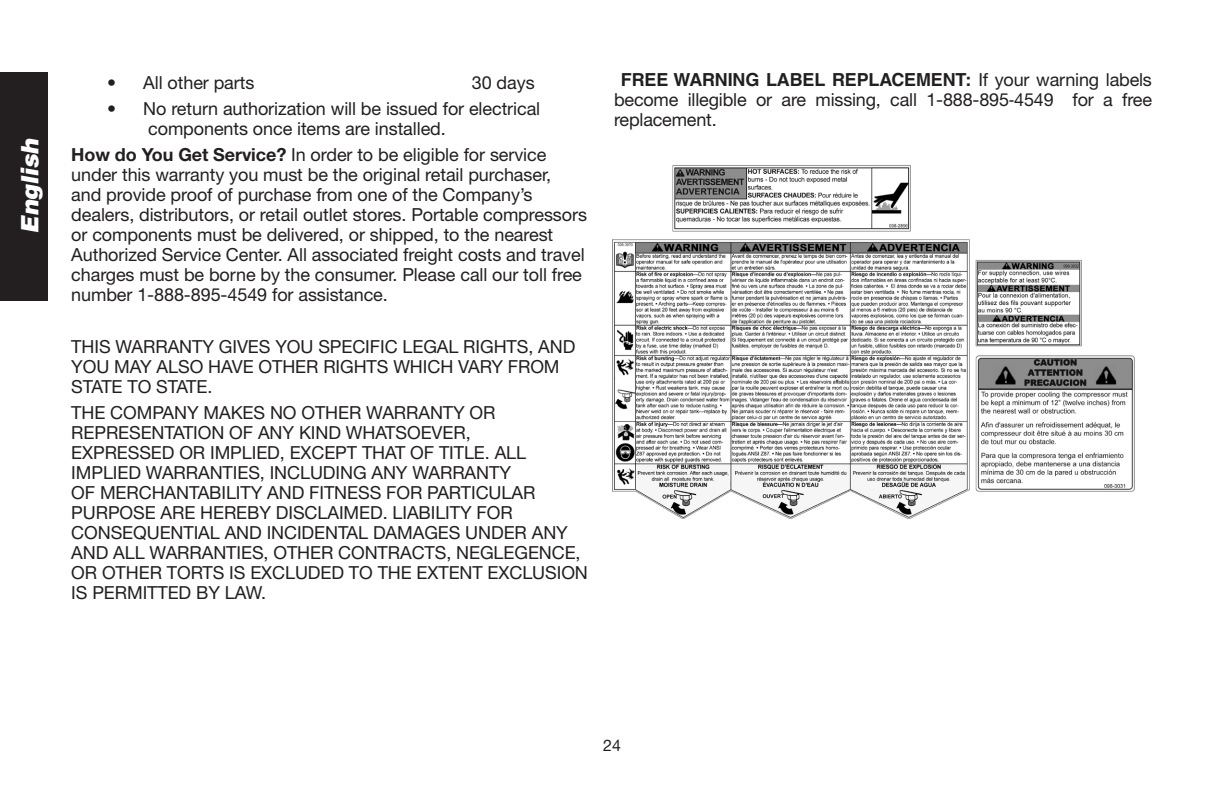
<style>
.page{position:relative;width:1224px;height:792px;background:#fff}
.page>*{position:absolute;margin:0;border:0;box-sizing:border-box;transform-origin:0 0}
.t1{font:italic 900 24px "Helvetica LT Std";color:#fff}
._00-Section_Headline{font:18px/20px "Helvetica Neue LT Std";letter-spacing:-.005em;color:#231f20}
._03-BodyText{font:18px/20px "Helvetica Neue LT Std";letter-spacing:-.01em;color:#231f20;text-align:justify}
.t2{font:16px "Helvetica Neue LT Std";color:#231f20}
.s1{font-weight:700}
.s2{font-family:"Helvetica LT Std";font-weight:700}
.s3{font-family:"Helvetica Neue LT Std Roman SC800"}
</style>
<div class="page">
<div style="left:0;top:72px;width:48px;height:228px;background:#231f20"></div>
<img style="left:612px;top:165px;width:523px;height:354px">
<h1 class="t1" style="left:14px;top:234px;width:97px;rotate:-90deg">English</h1>
<p class="_00-Section_Headline" style="left:107px;top:72px;width:149px">• All other parts</p>
<p class="_00-Section_Headline" style="left:472px;top:72px;width:64px">30 days</p>
<p class="_00-Section_Headline" style="left:148px;top:98px;width:394px;text-indent:-41px">• No return authorization will be issued for electrical components once items are installed.</p>
<p class="_00-Section_Headline" style="left:71px;top:144px;width:517px"><span class="s1">How do You Get Service?</span> In order to be eligible for service under this warranty you must be the original retail purchaser,<br>and provide proof of purchase from one of the Company’s dealers, distributors, or retail outlet stores. Portable compressors or components must be delivered, or shipped, to the nearest Authorized Service Center. All associated freight costs and travel charges must be borne by the consumer. Please call our toll free number 1-888-895-4549 for assistance.</p>
<p class="_00-Section_Headline" style="left:71px;top:336px;width:506px">THIS WARRANTY GIVES YOU SPECIFIC LEGAL RIGHTS, AND<br>YOU MAY ALSO HAVE OTHER RIGHTS WHICH VARY FROM<br>STATE TO STATE.</p>
<p class="_00-Section_Headline" style="left:71px;top:402px;width:518px">THE COMPANY MAKES NO OTHER WARRANTY OR REPRESENTATION OF ANY KIND WHATSOEVER,<br>EXPRESSED OR IMPLIED, EXCEPT THAT OF TITLE. ALL IMPLIED WARRANTIES, INCLUDING ANY WARRANTY<br>OF MERCHANTABILITY AND FITNESS FOR PARTICULAR PURPOSE ARE HEREBY DISCLAIMED. LIABILITY FOR CONSEQUENTIAL AND INCIDENTAL DAMAGES UNDER ANY AND ALL WARRANTIES, OTHER CONTRACTS, NEGLEGENCE, OR OTHER TORTS IS EXCLUDED TO THE EXTENT EXCLUSION IS PERMITTED BY LAW.</p>
<p class="_03-BodyText" style="left:614px;top:70px;width:539px;text-indent:7px"><span class="s2">FREE WARNING LABEL REPLACEMENT:</span> If your warning labels become illegible or are missing, call 1-888-895<span class="s3">-</span>4549 for a free replacement.</p>
<p class="t2" style="left:603px;top:736px;width:19px">24</p>
</div>
